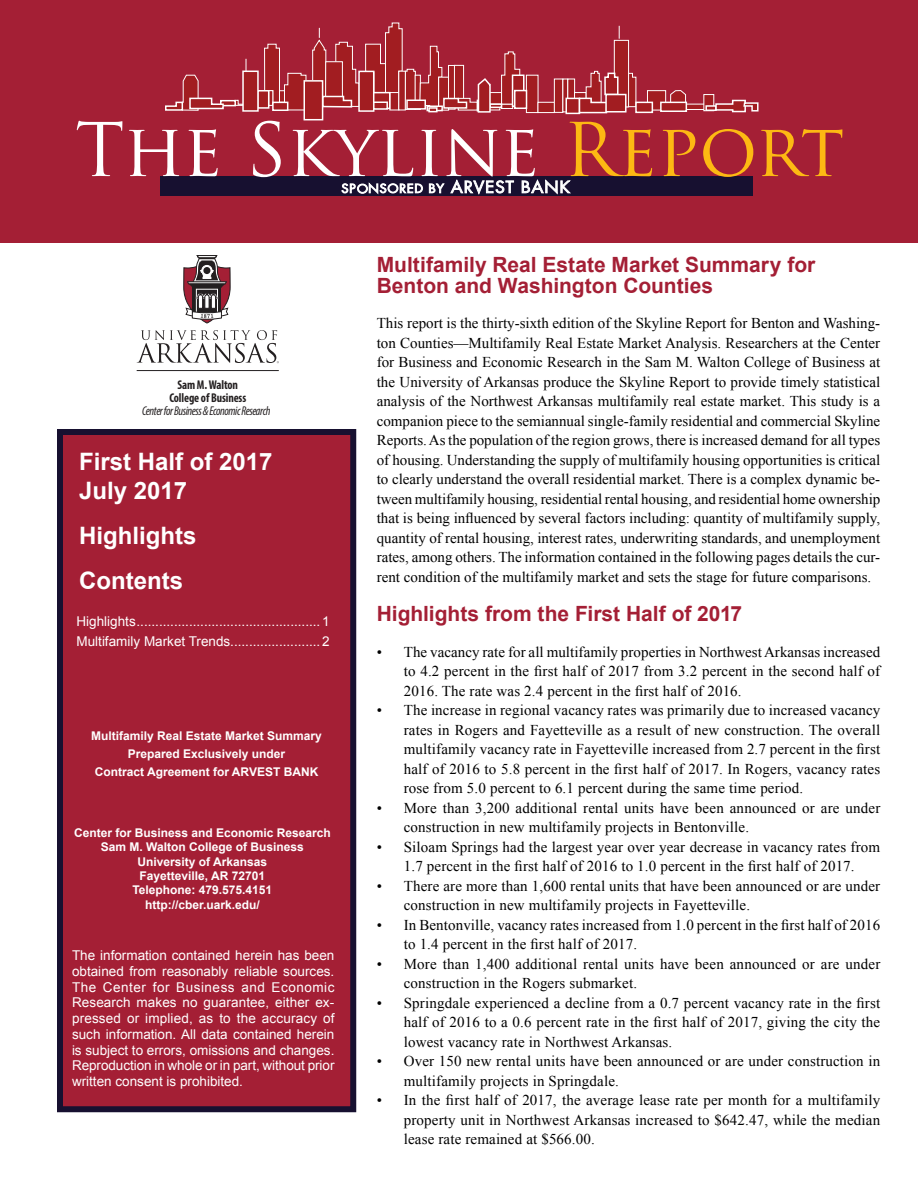
<style>
.page{position:relative;width:918px;height:1188px;background:#fff}
.page>*{position:absolute;margin:0;border:0;box-sizing:border-box;transform-origin:0 0}
.t1{font:72px "Trajan Pro";color:#fff}
.t2{font:700 24px/28.8px "Arial";color:#fff}
.t3{font:700 21px/21px "Arial";color:#a41f35}
.t4{font:15px/19.5px "Times New Roman";letter-spacing:.01em;color:#000;text-align:justify}
.t5{font:13.5px/15.8px "Arial";color:#fff}
.t6{font:italic condensed 12.75px "Myriad Pro";letter-spacing:-.035em;color:#231f20;scale:.94 1}
.t7{font:700 condensed 12.75px/12.8px "Myriad Pro";letter-spacing:-.01em;color:#231f20;text-align:center;scale:.94 1}
.t8{font:700 12px/14.4px "Arial";color:#fff;text-align:center}
.s1{color:#fdb913}
</style>
<div class="page">
<div style="left:0;top:0;width:918px;height:243px;background:#a41f35"></div>
<div style="left:60px;top:432px;width:293px;height:677px;background:#a41f35"></div>
<div style="left:57px;top:429px;width:299px;height:683px;border:6px solid #171030"></div>
<svg style="left:236px;top:100px;width:6px;height:6px"></svg>
<svg style="left:264px;top:44px;width:42px;height:66px"></svg>
<div style="left:526px;top:75px;width:12px;height:38px;background:#a21d21"></div>
<div style="left:526px;top:75px;width:12px;height:38px;border:1px solid #fff"></div>
<div style="left:538px;top:102px;width:16px;height:11px;background:#a21d21"></div>
<div style="left:538px;top:102px;width:17px;height:11px;border:1px solid #fff"></div>
<div style="left:554px;top:79px;width:9px;height:33px;background:#a21d21"></div>
<div style="left:554px;top:79px;width:9px;height:34px;border:1px solid #fff"></div>
<svg style="left:565px;top:81px;width:1px;height:29px"></svg>
<div style="left:563px;top:79px;width:5px;height:33px;border:1px solid #fff"></div>
<div style="left:568px;top:79px;width:7px;height:34px;background:#a21d21"></div>
<div style="left:568px;top:79px;width:7px;height:34px;border:1px solid #fff"></div>
<div style="left:574px;top:92px;width:12px;height:11px;border:1px solid #fff"></div>
<div style="left:614px;top:40px;width:15px;height:67px;background:#a21d21"></div>
<div style="left:614px;top:40px;width:15px;height:67px;border:1px solid #fff"></div>
<div style="left:647px;top:91px;width:19px;height:19px;background:#a21d21"></div>
<div style="left:647px;top:91px;width:19px;height:19px;border:1px solid #fff"></div>
<svg style="left:670px;top:90px;width:16px;height:12px"></svg>
<div style="left:686px;top:104px;width:21px;height:6px;background:#a21d21"></div>
<div style="left:686px;top:104px;width:21px;height:6px;border:1px solid #fff"></div>
<div style="left:704px;top:95px;width:10px;height:16px;background:#a21d21"></div>
<div style="left:704px;top:94px;width:10px;height:17px;border:1px solid #fff"></div>
<div style="left:220px;top:100px;width:16px;height:6px;border:2px solid #fff"></div>
<div style="left:258px;top:91px;width:11px;height:17px;background:#a21d21"></div>
<div style="left:257px;top:90px;width:12px;height:19px;border:2px solid #fff"></div>
<div style="left:513px;top:75px;width:11px;height:31px;background:#a21d21"></div>
<div style="left:512px;top:75px;width:13px;height:32px;border:2px solid #fff"></div>
<div style="left:661px;top:102px;width:25px;height:9px;background:#a21d21"></div>
<div style="left:660px;top:102px;width:27px;height:10px;border:2px solid #fff"></div>
<svg style="left:312px;top:28px;width:47px;height:80px"></svg>
<svg style="left:246px;top:59px;width:1px;height:12px"></svg>
<svg style="left:619px;top:26px;width:1px;height:13px"></svg>
<svg style="left:165px;top:75px;width:60px;height:36px"></svg>
<div style="left:243px;top:71px;width:15px;height:40px;background:#a21d21"></div>
<div style="left:242px;top:71px;width:17px;height:41px;border:2px solid #fff"></div>
<div style="left:273px;top:102px;width:15px;height:8px;background:#a21d21"></div>
<div style="left:272px;top:102px;width:16px;height:9px;border:2px solid #fff"></div>
<div style="left:304px;top:81px;width:19px;height:39px;background:#a21d21"></div>
<div style="left:304px;top:80px;width:19px;height:40px;border:2px solid #fff"></div>
<div style="left:359px;top:71px;width:15px;height:40px;background:#a21d21"></div>
<div style="left:358px;top:71px;width:16px;height:41px;border:2px solid #fff"></div>
<svg style="left:365px;top:23px;width:155px;height:90px"></svg>
<div style="left:515px;top:90px;width:12px;height:18px;background:#a21d21"></div>
<div style="left:514px;top:90px;width:13px;height:19px;border:2px solid #fff"></div>
<div style="left:566px;top:98px;width:14px;height:15px;background:#a21d21"></div>
<div style="left:566px;top:98px;width:14px;height:16px;border:2px solid #fff"></div>
<svg style="left:578px;top:71px;width:58px;height:43px"></svg>
<div style="left:606px;top:94px;width:20px;height:18px;background:#a21d21"></div>
<div style="left:605px;top:94px;width:22px;height:19px;border:2px solid #fff"></div>
<div style="left:636px;top:102px;width:16px;height:10px;background:#a21d21"></div>
<div style="left:635px;top:102px;width:18px;height:11px;border:2px solid #fff"></div>
<div style="left:705px;top:105px;width:12px;height:6px;border:2px solid #fff"></div>
<svg style="left:715px;top:99px;width:44px;height:14px"></svg>
<div style="left:160px;top:176px;width:593px;height:19px;background:#171030"></div>
<svg style="left:429px;top:179px;width:85px;height:16px"></svg>
<svg style="left:522px;top:179px;width:49px;height:15px"></svg>
<svg style="left:341px;top:183px;width:82px;height:11px"></svg>
<svg style="left:183px;top:255px;width:47px;height:68px"></svg>
<svg style="left:137px;top:330px;width:142px;height:33px"></svg>
<hr style="left:137px;top:370px;width:142px;height:1px;background:#231f20">
<h1 class="t1" style="left:75px;top:104px;width:771px">The Skyline <span class="s1">Report</span></h1>
<p class="t7" style="left:169px;top:378px;width:83px">Sam M.Walton<br>College of Business</p>
<p class="t6" style="left:142px;top:403px;width:138px">Center for Business &amp; Economic Research</p>
<h2 class="t2" style="left:79px;top:448px;width:195px">First Half of 2017<br>July 2017</h2>
<h2 class="t2" style="left:79px;top:514px;width:119px;line-height:45px">Highlights<br>Contents</h2>
<p class="t5" style="left:76px;top:611px;width:255px;line-height:20.2px">Highlights.................................................1<br>Multifamily Market Trends........................2</p>
<p class="t8" style="left:91px;top:728px;width:232px;line-height:18px">Multifamily Real Estate Market Summary<br>Prepared Exclusively under<br>Contract Agreement for ARVEST BANK</p>
<p class="t8" style="left:74px;top:826px;width:258px">Center for Business and Economic Research<br>Sam M. Walton College of Business<br>University of Arkansas<br>Fayetteville, AR 72701<br>Telephone: 479.575.4151 http://cber.uark.edu/</p>
<p class="t5" style="left:72px;top:948px;width:264px;text-align:justify">The information contained herein has been obtained from reasonably reliable sources.<br>The Center for Business and Economic Research makes no guarantee, either ex&shy;pressed or implied, as to the accuracy of such information. All data contained herein is subject to errors, omissions and changes.<br>Reproduction in whole or in part, without prior written consent is prohibited.</p>
<h3 class="t3" style="left:377px;top:254px;width:440px">Multifamily Real Estate Market Summary for<br>Benton and Washington Counties</h3>
<p class="t4" style="left:377px;top:313px;width:505px">This report is the thirty-sixth edition of the Skyline Report for Benton and Washing&shy;ton Counties—Multifamily Real Estate Market Analysis. Researchers at the Center for Business and Economic Research in the Sam M. Walton College of Business at the University of Arkansas produce the Skyline Report to provide timely statistical analysis of the Northwest Arkansas multifamily real estate market. This study is a companion piece to the semiannual single-family residential and commercial Skyline Reports. As the population of the region grows, there is increased demand for all types of housing. Understanding the supply of multifamily housing opportunities is critical to clearly understand the overall residential market. There is a complex dynamic be&shy;tween multifamily housing, residential rental housing, and residential home ownership that is being influenced by several factors including: quantity of multifamily supply, quantity of rental housing, interest rates, underwriting standards, and unemployment rates, among others. The information contained in the following pages details the cur&shy;rent condition of the multifamily market and sets the stage for future comparisons.</p>
<h3 class="t3" style="left:377px;top:604px;width:367px">Highlights from the First Half of 2017</h3>
<p class="t4" style="left:404px;top:642px;width:478px;text-indent:-27px">• The vacancy rate for all multifamily properties in Northwest Arkansas increased to 4.2 percent in the first half of 2017 from 3.2 percent in the second half of 2016. The rate was 2.4 percent in the first half of 2016.</p>
<p class="t4" style="left:404px;top:700px;width:478px;text-indent:-27px">• The increase in regional vacancy rates was primarily due to increased vacancy rates in Rogers and Fayetteville as a result of new construction. The overall multifamily vacancy rate in Fayetteville increased from 2.7 percent in the first half of 2016 to 5.8 percent in the first half of 2017. In Rogers, vacancy rates rose from 5.0 percent to 6.1 percent during the same time period.</p>
<p class="t4" style="left:404px;top:798px;width:478px;text-indent:-27px">• More than 3,200 additional rental units have been announced or are under construction in new multifamily projects in Bentonville.</p>
<p class="t4" style="left:377px;top:837px;width:505px;text-align:center">• Siloam Springs had the largest year over year decrease in vacancy rates from<br>1.7 percent in the first half of 2016 to 1.0 percent in the first half of 2017.</p>
<p class="t4" style="left:404px;top:876px;width:478px;text-indent:-27px">• There are more than 1,600 rental units that have been announced or are under construction in new multifamily projects in Fayetteville.</p>
<p class="t4" style="left:404px;top:915px;width:478px;text-indent:-27px">• In Bentonville, vacancy rates increased from 1.0 percent in the first half of 2016 to 1.4 percent in the first half of 2017.</p>
<p class="t4" style="left:404px;top:954px;width:478px;text-indent:-27px">• More than 1,400 additional rental units have been announced or are under construction in the Rogers submarket.</p>
<p class="t4" style="left:404px;top:993px;width:478px;text-indent:-27px">• Springdale experienced a decline from a 0.7 percent vacancy rate in the first half of 2016 to a 0.6 percent rate in the first half of 2017, giving the city the lowest vacancy rate in Northwest Arkansas.</p>
<p class="t4" style="left:404px;top:1051px;width:478px;text-indent:-27px">• Over 150 new rental units have been announced or are under construction in multifamily projects in Springdale.</p>
<p class="t4" style="left:404px;top:1090px;width:478px;text-indent:-27px">• In the first half of 2017, the average lease rate per month for a multifamily property unit in Northwest Arkansas increased to $642.47, while the median lease rate remained at $566.00.</p>
</div>
